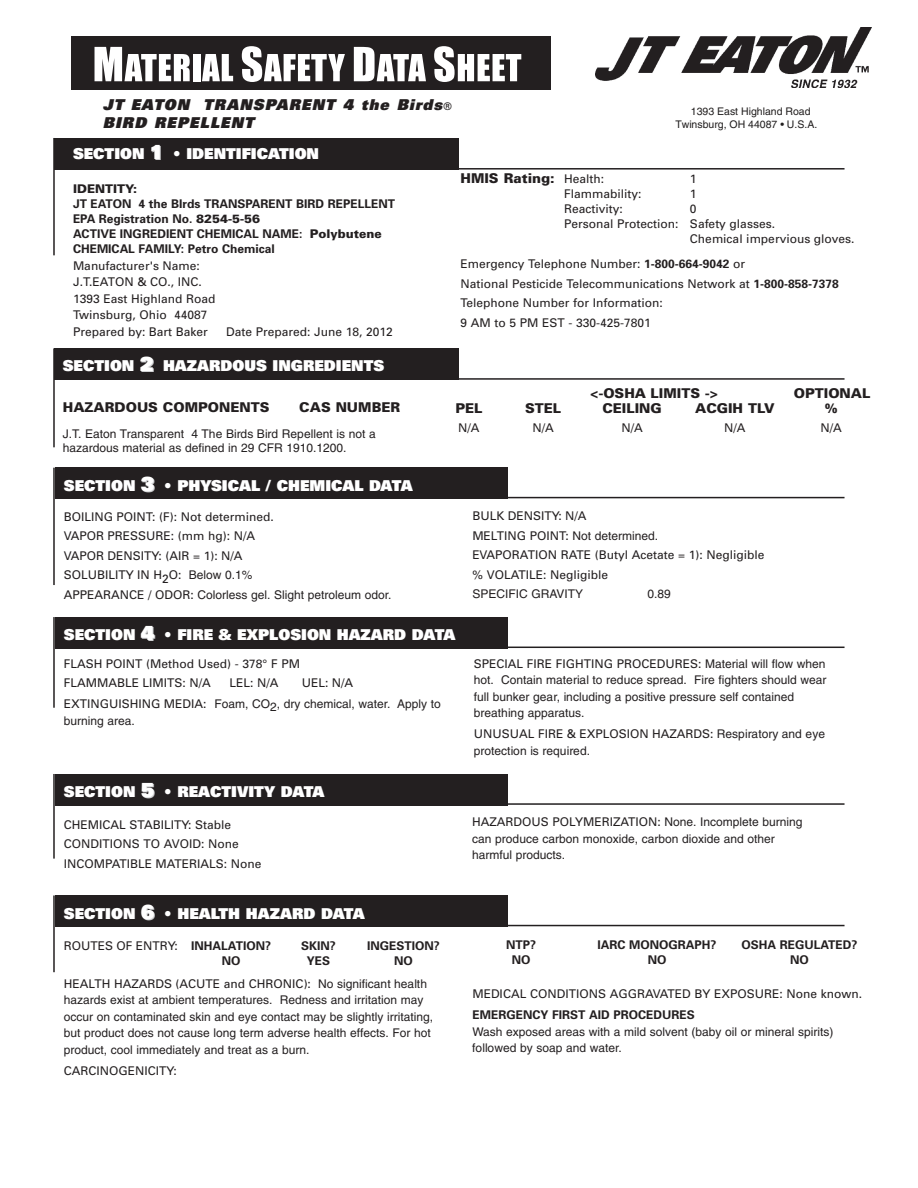
<style>
.page{position:relative;width:918px;height:1188px;background:#fff}
.page>*{position:absolute;margin:0;border:0;box-sizing:border-box;transform-origin:0 0}
.t1{font:900 15px "Univers";color:#fff}
.t2{font:italic 900 15px/18px "Univers";letter-spacing:.07em;color:#231f20}
.t3{font:900 13.5px "Univers";color:#231f20}
.t4{font:12px/19.5px "Univers";color:#231f20}
.t5{font:12px/16.5px "Helvetica";color:#231f20}
.t6{font:700 12px/15px "Univers";color:#231f20}
.t7{font:900 12px "Univers";color:#231f20}
.t8{font:10.5px/12.6px "Helvetica";color:#211e1e}
.s1{font-weight:400;font-style:normal;font-size:10.5px}
.s2{font-size:19.5px}
.s3{font-weight:900}
.s4{font-weight:400;font-size:12px}
.s5{font-weight:700}
.s6{font-family:"Helvetica"}
.s7{font-family:"Univers"}
</style>
<div class="page">
<div style="left:55px;top:138px;width:404px;height:31px;background:#231f20"></div>
<hr style="left:53px;top:138px;width:2px;height:117px;background:#231f20">
<hr style="left:453px;top:168px;width:392px;height:2px;background:#231f20">
<div style="left:55px;top:348px;width:404px;height:31px;background:#231f20"></div>
<hr style="left:53px;top:348px;width:2px;height:99px;background:#231f20">
<hr style="left:453px;top:378px;width:392px;height:2px;background:#231f20">
<div style="left:55px;top:468px;width:453px;height:31px;background:#231f20"></div>
<hr style="left:53px;top:468px;width:2px;height:117px;background:#231f20">
<hr style="left:453px;top:497px;width:392px;height:1px;background:#231f20">
<div style="left:55px;top:617px;width:453px;height:31px;background:#231f20"></div>
<hr style="left:53px;top:617px;width:2px;height:91px;background:#231f20">
<hr style="left:453px;top:647px;width:392px;height:1px;background:#231f20">
<div style="left:55px;top:774px;width:453px;height:31px;background:#231f20"></div>
<hr style="left:53px;top:774px;width:2px;height:85px;background:#231f20">
<hr style="left:453px;top:803px;width:392px;height:2px;background:#231f20">
<div style="left:55px;top:895px;width:453px;height:32px;background:#231f20"></div>
<hr style="left:53px;top:895px;width:2px;height:77px;background:#231f20">
<hr style="left:453px;top:925px;width:392px;height:1px;background:#231f20">
<img style="left:596px;top:28px;width:276px;height:60px">
<div style="left:71px;top:36px;width:480px;height:54px;background:#231f20"></div>
<svg style="left:95px;top:47px;width:95px;height:34px"></svg>
<div style="left:193px;top:54px;width:7px;height:27px;background:#fff"></div>
<svg style="left:202px;top:54px;width:31px;height:27px"></svg>
<svg style="left:242px;top:46px;width:103px;height:36px"></svg>
<svg style="left:354px;top:47px;width:72px;height:34px"></svg>
<svg style="left:434px;top:46px;width:87px;height:36px"></svg>
<p class="t2" style="left:103px;top:95px;width:351px">JT EATON TRANSPARENT 4 the Birds<span class="s1">®<br></span>BIRD REPELLENT</p>
<p class="t1" style="left:73px;top:143px;width:248px">SECTION <span class="s2">1</span> • IDENTIFICATION</p>
<p class="t7" style="left:73px;top:181px;width:66px">IDENTITY:</p>
<p class="t6" style="left:73px;top:196px;width:324px">JT EATON 4 the BIrds TRANSPARENT BIRD REPELLENT EPA Registration No. <span class="s3">8254-5-56<br></span>ACTIVE INGREDIENT CHEMICAL NAME: <span class="s3">Polybutene </span>CHEMICAL FAMILY: Petro Chemical</p>
<p class="t4" style="left:73px;top:257px;width:144px;line-height:16.5px">Manufacturer's Name:<br>J.T.EATON &amp; CO., INC.<br>1393 East Highland Road<br>Twinsburg, Ohio 44087<br>Prepared by: Bart Baker</p>
<p class="t4" style="left:226px;top:321px;width:168px">Date Prepared: June 18, 2012</p>
<p class="t8" style="left:675px;top:105px;width:143px;text-indent:16px">1393 East Highland Road<br>Twinsburg, OH 44087 • U.S.A.</p>
<p class="t3" style="left:460px;top:170px;width:145px">HMIS Rating: <span class="s4">Health:</span></p>
<p class="t4" style="left:690px;top:169px;width:8px">1</p>
<p class="t4" style="left:564px;top:184px;width:79px">Flammability:</p>
<p class="t4" style="left:690px;top:184px;width:8px">1</p>
<p class="t4" style="left:564px;top:199px;width:60px">Reactivity:</p>
<p class="t4" style="left:690px;top:199px;width:8px">0</p>
<p class="t4" style="left:564px;top:214px;width:212px">Personal Protection: Safety glasses.</p>
<p class="t4" style="left:690px;top:229px;width:166px">Chemical impervious gloves.</p>
<p class="t4" style="left:460px;top:254px;width:380px">Emergency Telephone Number: <span class="s5">1-800-664-9042</span> or<br>National Pesticide Telecommunications Network at <span class="s5">1-800-858-7378<br></span>Telephone Number for Information:<br>9 AM to 5 PM EST - 330-425-7801</p>
<p class="t1" style="left:63px;top:356px;width:323px">SECTION <span class="s2">2</span> HAZARDOUS INGREDIENTS</p>
<p class="t3" style="left:63px;top:399px;width:208px">HAZARDOUS COMPONENTS</p>
<p class="t3" style="left:299px;top:399px;width:102px">CAS NUMBER</p>
<p class="t5" style="left:63px;top:427px;width:314px;line-height:14.4px">J.T. Eaton Transparent 4 The Birds Bird Repellent is not a hazardous material as defined in 29 CFR 1910.1200.</p>
<p class="t1" style="left:64px;top:475px;width:350px">SECTION <span class="s2">3</span> • PHYSICAL / CHEMICAL DATA</p>
<p class="t4" style="left:64px;top:507px;width:211px">BOILING POINT: (F): Not determined.<br>VAPOR PRESSURE: (mm hg): N/A<br>VAPOR DENSITY: (AIR = 1): N/A<br>SOLUBILITY IN H2O: <span class="s6">Below 0.1%</span></p>
<p class="t5" style="left:64px;top:586px;width:329px"><span class="s7">APPEARANCE / ODOR:</span> Colorless gel. Slight petroleum odor.</p>
<p class="t3" style="left:590px;top:384px;width:130px">&lt;-OSHA LIMITS -&gt;</p>
<p class="t3" style="left:794px;top:384px;width:78px">OPTIONAL</p>
<p class="t3" style="left:455px;top:399px;width:28px">PEL</p>
<p class="t3" style="left:525px;top:399px;width:38px">STEL</p>
<p class="t3" style="left:602px;top:399px;width:61px">CEILING</p>
<p class="t3" style="left:695px;top:399px;width:81px">ACGIH TLV</p>
<p class="t3" style="left:824px;top:399px;width:15px">%</p>
<p class="t4" style="left:458px;top:418px;width:23px">N/A</p>
<p class="t4" style="left:532px;top:418px;width:23px">N/A</p>
<p class="t4" style="left:621px;top:418px;width:23px">N/A</p>
<p class="t4" style="left:724px;top:418px;width:23px">N/A</p>
<p class="t4" style="left:821px;top:418px;width:23px">N/A</p>
<p class="t4" style="left:472px;top:506px;width:116px">BULK DENSITY: N/A</p>
<p class="t5" style="left:472px;top:527px;width:187px"><span class="s7">MELTING POINT:</span> Not determined.</p>
<p class="t4" style="left:472px;top:545px;width:294px">EVAPORATION RATE (Butyl Acetate = 1): Negligible % VOLATILE: Negligible</p>
<p class="t5" style="left:472px;top:586px;width:112px">SPECIFIC GRAVITY</p>
<p class="t5" style="left:647px;top:586px;width:25px">0.89</p>
<p class="t1" style="left:64px;top:625px;width:393px">SECTION <span class="s2">4</span> • FIRE &amp; EXPLOSION HAZARD DATA</p>
<p class="t4" style="left:64px;top:654px;width:238px">FLASH POINT (Method Used) - 378° F PM<br>FLAMMABLE LIMITS: N/A</p>
<p class="t4" style="left:230px;top:673px;width:51px">LEL: N/A</p>
<p class="t4" style="left:302px;top:673px;width:53px">UEL: N/A</p>
<p class="t5" style="left:64px;top:696px;width:378px"><span class="s7">EXTINGUISHING MEDIA:</span> Foam, CO2, dry chemical, water. Apply to burning area.</p>
<p class="t4" style="left:474px;top:654px;width:353px">SPECIAL FIRE FIGHTING PROCEDURES: <span class="s6">Material will flow when</span></p>
<p class="t5" style="left:474px;top:672px;width:354px">hot. Contain material to reduce spread. Fire fighters should wear full bunker gear, including a positive pressure self contained breathing apparatus.</p>
<p class="t4" style="left:474px;top:724px;width:353px">UNUSUAL FIRE &amp; EXPLOSION HAZARDS: <span class="s6">Respiratory and eye</span></p>
<p class="t5" style="left:474px;top:743px;width:118px">protection is required.</p>
<p class="t1" style="left:64px;top:782px;width:262px">SECTION <span class="s2">5</span> • REACTIVITY DATA</p>
<p class="t4" style="left:64px;top:814px;width:199px">CHEMICAL STABILITY: Stable<br>CONDITIONS TO AVOID: None<br>INCOMPATIBLE MATERIALS: None</p>
<p class="t4" style="left:472px;top:812px;width:332px">HAZARDOUS POLYMERIZATION: <span class="s6">None. Incomplete burning</span></p>
<p class="t5" style="left:472px;top:830px;width:304px">can produce carbon monoxide, carbon dioxide and other harmful products.</p>
<p class="t1" style="left:64px;top:903px;width:302px">SECTION <span class="s2">6</span> • HEALTH HAZARD DATA</p>
<p class="t4" style="left:64px;top:936px;width:209px">ROUTES OF ENTRY: <span class="s5">INHALATION?</span></p>
<p class="t6" style="left:301px;top:938px;width:36px">SKIN?</p>
<p class="t6" style="left:367px;top:938px;width:74px">INGESTION?</p>
<p class="t6" style="left:222px;top:953px;width:20px">NO</p>
<p class="t6" style="left:307px;top:953px;width:25px">YES</p>
<p class="t4" style="left:64px;top:949px;width:365px;line-height:22.5px;text-indent:330px"><span class="s5">NO<br></span>HEALTH HAZARDS (ACUTE and CHRONIC): <span class="s6">No significant health</span></p>
<p class="t5" style="left:64px;top:992px;width:371px">hazards exist at ambient temperatures. Redness and irritation may occur on contaminated skin and eye contact may be slightly irritating, but product does not cause long term adverse health effects. For hot product, cool immediately and treat as a burn.</p>
<p class="t4" style="left:64px;top:1060px;width:114px">CARCINOGENICITY:</p>
<p class="t6" style="left:506px;top:937px;width:31px">NTP?</p>
<p class="t6" style="left:598px;top:937px;width:121px">IARC MONOGRAPH?</p>
<p class="t6" style="left:741px;top:937px;width:118px">OSHA REGULATED?</p>
<p class="t6" style="left:512px;top:952px;width:20px">NO</p>
<p class="t6" style="left:648px;top:952px;width:20px">NO</p>
<p class="t6" style="left:790px;top:952px;width:20px">NO</p>
<p class="t4" style="left:472px;top:984px;width:391px">MEDICAL CONDITIONS AGGRAVATED BY EXPOSURE: None known.</p>
<p class="t6" style="left:472px;top:1007px;width:224px">EMERGENCY FIRST AID PROCEDURES</p>
<p class="t5" style="left:472px;top:1023px;width:363px">Wash exposed areas with a mild solvent (baby oil or mineral spirits) followed by soap and water.</p>
</div>
